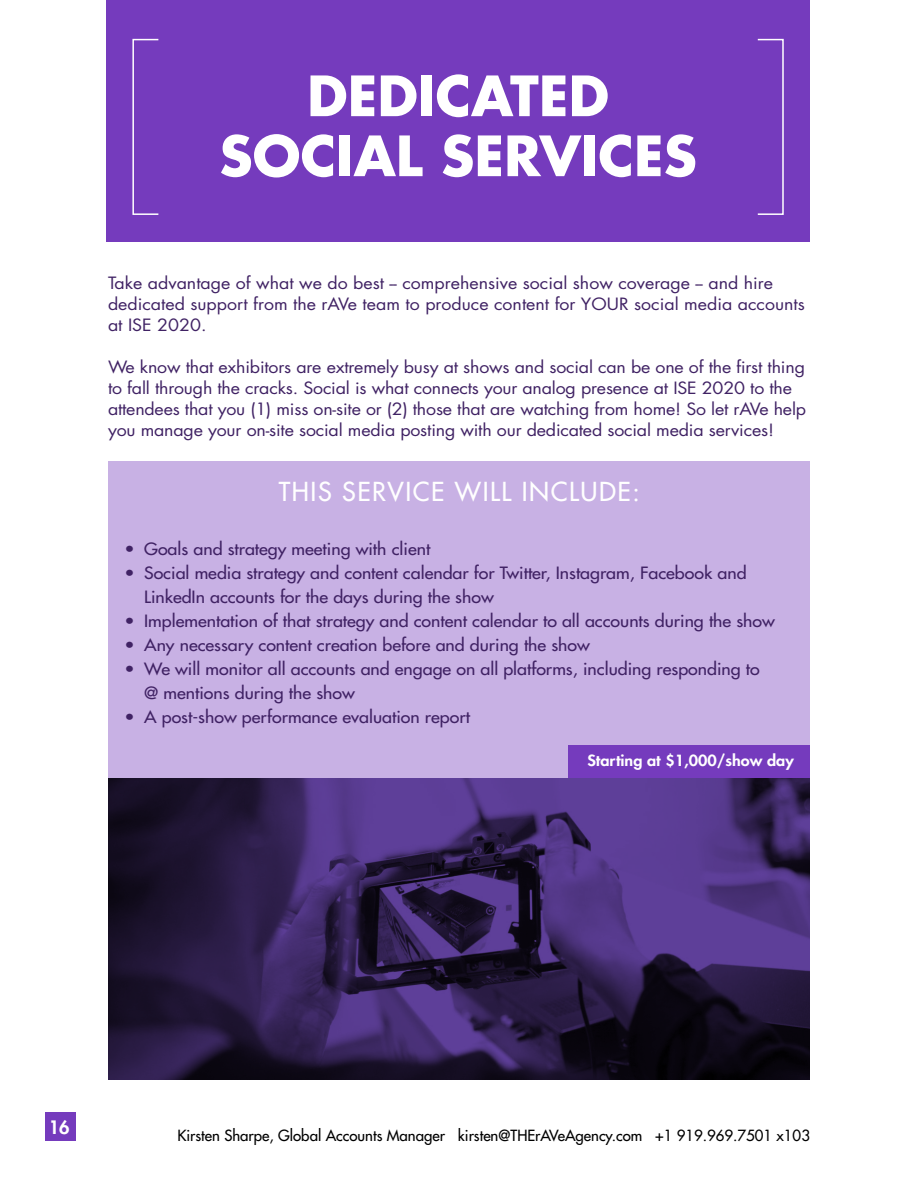
<style>
.page{position:relative;width:918px;height:1188px;background:#fff}
.page>*{position:absolute;margin:0;border:0;box-sizing:border-box;transform-origin:0 0}
.t1{font:700 54px/60px "Futura Std";color:#fff;text-align:center}
.t2{font:500 25.5px "Futura Std";letter-spacing:.06em;color:#fff}
.t3{font:800 18px "Futura Std";color:#fff}
.t4{font:16.5px/21px "Futura Std";letter-spacing:-.01em;color:#402264;scale:1.08 1}
.t5{font:500 16.5px/24px "Futura Std";color:#402264;scale:1.08 1}
.t6{font:500 15px "Futura Std";color:#000}
.t7{font:800 15px "Futura Std";color:#fff;scale:1.08 1}
</style>
<div class="page">
<div style="left:45px;top:1112px;width:31px;height:29px;background:#753bbd"></div>
<div style="left:108px;top:461px;width:702px;height:317px;background:#c8b1e4"></div>
<div style="left:569px;top:746px;width:241px;height:34px;background:#753bbd"></div>
<div style="left:106px;top:0;width:704px;height:241px;background:#753bbd"></div>
<div style="left:132px;top:39px;width:27px;height:176px;border:2px solid #fff"></div>
<div style="left:757px;top:39px;width:27px;height:176px;border:2px solid #fff"></div>
<svg style="left:108px;top:778px;width:702px;height:302px;background:#342356"></svg>
<h1 class="t1" style="left:219px;top:65px;width:479px">DEDICATED<br>SOCIAL SERVICES</h1>
<p class="t4" style="left:108px;top:273px;width:647px">Take advantage of what we do best -- comprehensive social show coverage -- and hire dedicated support from the rAVe team to produce content for YOUR social media accounts at ISE 2020.</p>
<p class="t4" style="left:108px;top:357px;width:648px">We know that exhibitors are extremely busy at shows and social can be one of the first thing to fall through the cracks. Social is what connects your analog presence at ISE 2020 to the attendees that you (1) miss on-site or (2) those that are watching from home! So let rAVe help you manage your on-site social media posting with our dedicated social media services!</p>
<h2 class="t2" style="left:279px;top:475px;width:363px">THIS SERVICE WILL INCLUDE:</h2>
<p class="t5" style="left:125px;top:537px;width:285px">• Goals and strategy meeting with client</p>
<p class="t5" style="left:144px;top:561px;width:559px;text-indent:-20px">• Social media strategy and content calendar for Twitter, Instagram, Facebook and<br>LinkedIn accounts for the days during the show</p>
<p class="t5" style="left:125px;top:609px;width:604px">• Implementation of that strategy and content calendar to all accounts during the show</p>
<p class="t5" style="left:125px;top:633px;width:432px">• Any necessary content creation before and during the show</p>
<p class="t5" style="left:144px;top:657px;width:572px;text-indent:-20px">• We will monitor all accounts and engage on all platforms, including responding to @ mentions during the show</p>
<p class="t5" style="left:125px;top:705px;width:321px">• A post-show performance evaluation report</p>
<p class="t7" style="left:587px;top:751px;width:193px">Starting at $1,000/show day</p>
<p class="t3" style="left:49px;top:1116px;width:22px">16</p>
<p class="t6" style="left:177px;top:1126px;width:634px">Kirsten Sharpe, Global Accounts Manager kirsten@THErAVeAgency.com +1 919.969.7501 x103</p>
</div>
